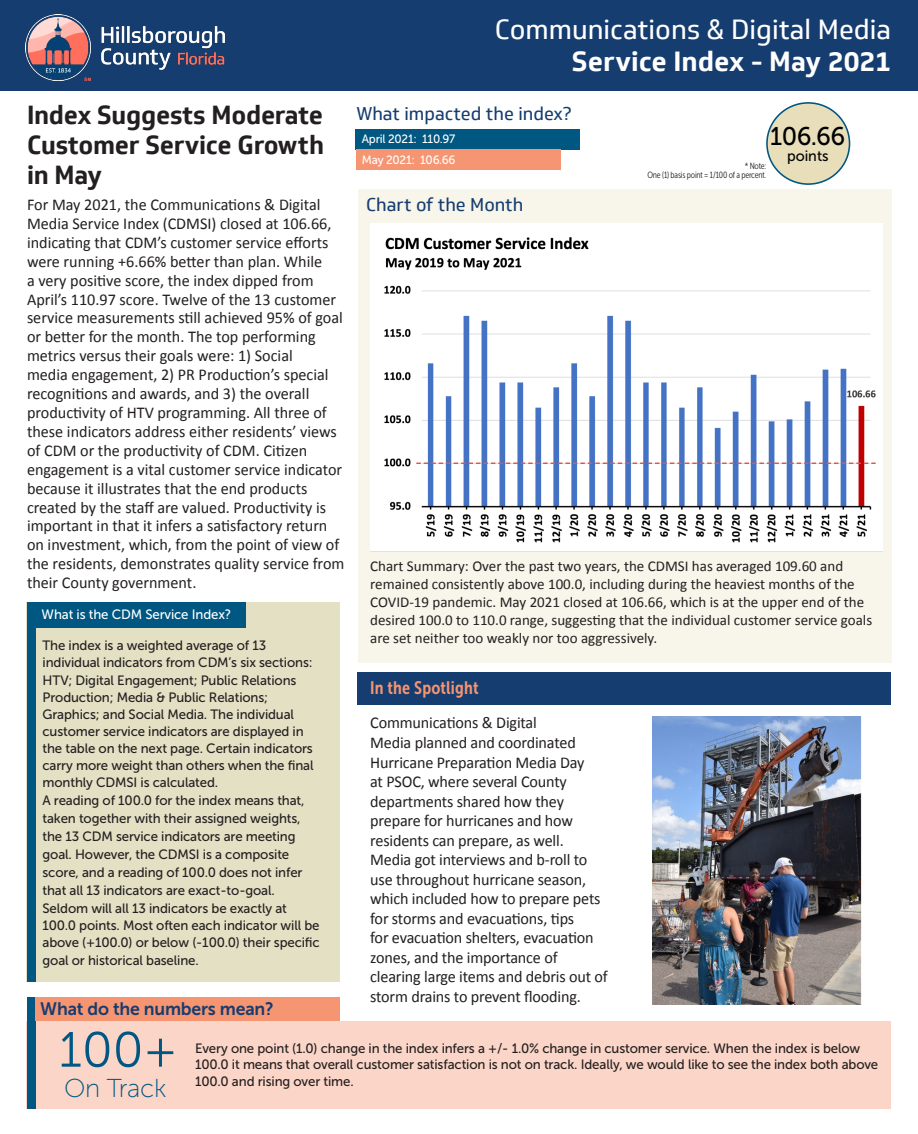
<style>
.page{position:relative;width:918px;height:1134px;background:#fff}
.page>*{position:absolute;margin:0;border:0;box-sizing:border-box;transform-origin:0 0}
.t1{font:27px "Soleto";color:#fff}
.t2{font:700 27px "Soleto";color:#fff}
.t3{font:25.8px "Museo Sans 100";letter-spacing:-.01em;color:#005782}
.Main_Title{font:700 25.5px/30px "Soleto";letter-spacing:-.01em;color:#231f20;text-align:justify}
.t4{font:25.5px "Museo Sans 500";color:#000}
.t5{font:18px "Soleto";color:#163d6f}
.t6{font:18px "Museo Sans 700";letter-spacing:-.01em;color:#163d6f}
.Subheader{font:18px "Museo Sans Cond 700";letter-spacing:.01em;color:#f69572}
.t7{font:16.5px/18.9px "Calibri";color:#231f20}
.t8{font:15px/18px "Calibri";color:#231f20}
.t9{font:14.85px "Museo Sans 500";color:#000}
.t10{font:13.5px/17.7px "Museo Sans 500";letter-spacing:-.01em;color:#231f20}
.t11{font:13.5px "Museo Sans 500";letter-spacing:-.01em;color:#fff}
.t12{font:12px "Museo Sans 500";letter-spacing:-.02em;color:#fff}
.t13{font:9px/9.8px "Museo Sans Cond 300";letter-spacing:-.02em;color:#231f20;text-align:right}
</style>
<div class="page">
<div style="left:358px;top:189px;width:533px;height:474px;background:#f8f5ea"></div>
<div style="left:27px;top:603px;width:313px;height:378px;background:#e3e0c4"></div>
<div style="left:36px;top:603px;width:210px;height:25px;background:#005782"></div>
<div style="left:27px;top:603px;width:9px;height:378px;background:#005782"></div>
<div style="left:27px;top:1020px;width:864px;height:88px;background:#fbd5c7"></div>
<div style="left:27px;top:997px;width:9px;height:111px;background:#005782"></div>
<div style="left:36px;top:997px;width:304px;height:23px;background:#f69572"></div>
<div style="left:0;top:0;width:918px;height:91px;background:#163d6f"></div>
<svg style="left:62px;top:1031px;width:111px;height:36px"></svg>
<div style="left:767px;top:103px;width:83px;height:81px;background:#e8deba;border-radius:50%"></div>
<div style="left:766px;top:102px;width:84px;height:83px;border:2px solid #005782;border-radius:50%"></div>
<div style="left:358px;top:672px;width:533px;height:32px;background:#163d6f"></div>
<div style="left:356px;top:130px;width:224px;height:20px;background:#005782"></div>
<div style="left:356px;top:149px;width:205px;height:21px;background:#f69572"></div>
<img style="left:26px;top:15px;width:199px;height:65px">
<img style="left:370px;top:223px;width:512px;height:329px">
<img style="left:652px;top:716px;width:210px;height:288px">
<svg style="left:416px;top:462px;width:460px;height:2px"></svg>
<h1 class="Main_Title" style="left:27px;top:100px;width:299px">Index Suggests Moderate Customer Service Growth in May</h1>
<h1 class="t7" style="left:27px;top:194px;width:319px">For May 2021, the Communications &amp; Digital Media Service Index (CDMSI) closed at 106.66, indicating that CDM’s customer service efforts were running +6.66% better than plan. While<br>a very positive score, the index dipped from April’s 110.97 score. Twelve of the 13 customer service measurements still achieved 95% of goal or better for the month. The top performing metrics versus their goals were: 1) Social<br>media engagement, 2) PR Production’s special recognitions and awards, and 3) the overall productivity of HTV programming. All three of these indicators address either residents’ views of CDM or the productivity of CDM. Citizen engagement is a vital customer service indicator because it illustrates that the end products created by the staff are valued. Productivity is important in that it infers a satisfactory return on investment, which, from the point of view of the residents, demonstrates quality service from their County government.</h1>
<h1 class="t11" style="left:42px;top:607px;width:191px">What is the CDM Service Index?</h1>
<h1 class="t10" style="left:43px;top:637px;width:273px;line-height:17.1px">The index is a weighted average of 13 individual indicators from CDM’s six sections:<br>HTV; Digital Engagement; Public Relations Production; Media &amp; Public Relations; Graphics; and Social Media. The individual customer service indicators are displayed in the table on the next page. Certain indicators carry more weight than others when the final monthly CDMSI is calculated.</h1>
<h1 class="t10" style="left:43px;top:791px;width:279px">A reading of 100.0 for the index means that, taken together with their assigned weights, the 13 CDM service indicators are meeting goal. However, the CDMSI is a composite score, and a reading of 100.0 does not infer that all 13 indicators are exact-to-goal.<br>Seldom will all 13 indicators be exactly at 100.0 points. Most often each indicator will be above (+100.0) or below (-100.0) their specific goal or historical baseline.</h1>
<h1 class="t6" style="left:40px;top:998px;width:235px">What do the numbers mean?</h1>
<h1 class="t1" style="left:495px;top:13px;width:398px">Communications &amp; Digital Media</h1>
<h1 class="t2" style="left:572px;top:44px;width:321px">Service Index - May 2021</h1>
<h1 class="t5" style="left:356px;top:103px;width:217px">What impacted the index?</h1>
<h1 class="t12" style="left:362px;top:132px;width:95px">April 2021: 110.97</h1>
<h1 class="t12" style="left:362px;top:153px;width:95px">May 2021: 106.66</h1>
<h1 class="t5" style="left:366px;top:194px;width:159px">Chart of the Month</h1>
<h1 class="t4" style="left:770px;top:122px;width:77px">106.66</h1>
<h1 class="t9" style="left:787px;top:148px;width:43px">points</h1>
<h1 class="t13" style="left:647px;top:161px;width:120px">* Note:<br>One (1) basis point = 1/100 of a percent.</h1>
<h1 class="t8" style="left:370px;top:556px;width:504px">Chart Summary: Over the past two years, the CDMSI has averaged 109.60 and remained consistently above 100.0, including during the heaviest months of the COVID-19 pandemic. May 2021 closed at 106.66, which is at the upper end of the desired 100.0 to 110.0 range, suggesting that the individual customer service goals are set neither too weakly nor too aggressively.</h1>
<h2 class="Subheader" style="left:370px;top:678px;width:110px">In the Spotlight</h2>
<h1 class="t7" style="left:370px;top:712px;width:239px;line-height:19.5px">Communications &amp; Digital<br>Media planned and coordinated<br>Hurricane Preparation Media Day<br>at PSOC, where several County departments shared how they prepare for hurricanes and how residents can prepare, as well.<br>Media got interviews and b-roll to use throughout hurricane season, which included how to prepare pets for storms and evacuations, tips<br>for evacuation shelters, evacuation zones, and the importance of clearing large items and debris out of storm drains to prevent flooding.</h1>
<h1 class="t3" style="left:64px;top:1074px;width:104px">On Track</h1>
<h1 class="t10" style="left:195px;top:1039px;width:685px;line-height:16.5px">Every one point (1.0) change in the index infers a +/- 1.0% change in customer service. When the index is below<br>100.0 it means that overall customer satisfaction is not on track. Ideally, we would like to see the index both above<br>100.0 and rising over time.</h1>
</div>
